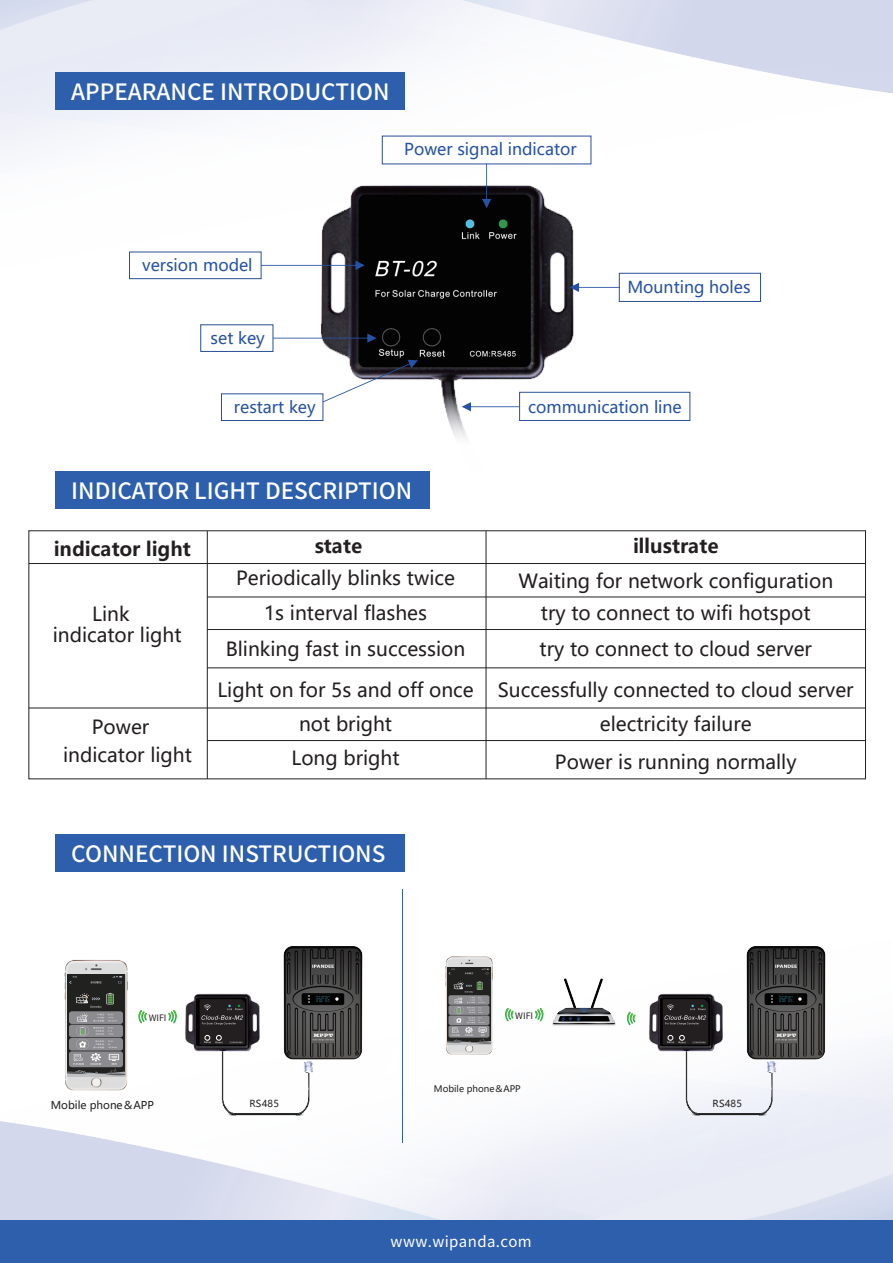
<style>
.page{position:relative;width:893px;height:1263px;background:#fff}
.page>*{position:absolute;margin:0;border:0;box-sizing:border-box;transform-origin:0 0}
.t1{font:500 22.5px "Source Han Sans CN";color:#fff}
.t2{font:19.2px/40.2px "Microsoft Ya Hei";color:#231f20;text-align:center}
.t3{font:700 19.2px "Microsoft Ya Hei";color:#231f20}
.t4{font:16.2px "Microsoft Ya Hei";color:#2552a4}
.t5{font:15px "Source Han Sans CN";letter-spacing:.025em;color:#fff}
.t6{font:10.65px "Microsoft Ya Hei";color:#231f20}
.t7{font:9.6px "Microsoft Ya Hei";letter-spacing:.025em;color:#231f20}
.t8{font:9px "Microsoft Ya Hei";color:#231f20}
.t9{font:8.85px "Source Han Sans CN";color:#231f20}
</style>
<div class="page">
<img style="left:0;top:0;width:893px;height:1220px">
<div style="left:0;top:1220px;width:893px;height:43px;background:#2d5fac"></div>
<div style="left:55px;top:72px;width:349px;height:38px;background:#2d5fac"></div>
<img style="left:287px;top:152px;width:328px;height:328px">
<svg style="left:570px;top:283px;width:49px;height:9px"></svg>
<div style="left:619px;top:273px;width:142px;height:29px;border:1px solid #2b4e97"></div>
<svg style="left:262px;top:261px;width:103px;height:9px"></svg>
<div style="left:129px;top:252px;width:133px;height:27px;border:1px solid #2b4e97"></div>
<svg style="left:273px;top:333px;width:104px;height:10px"></svg>
<div style="left:200px;top:324px;width:73px;height:28px;border:1px solid #2b4e97"></div>
<svg style="left:323px;top:360px;width:95px;height:42px"></svg>
<div style="left:221px;top:393px;width:102px;height:28px;border:1px solid #2b4e97"></div>
<svg style="left:482px;top:164px;width:9px;height:44px"></svg>
<div style="left:55px;top:471px;width:375px;height:38px;background:#2d5fac"></div>
<div style="left:55px;top:834px;width:349px;height:38px;background:#2d5fac"></div>
<svg style="left:462px;top:402px;width:57px;height:9px"></svg>
<div style="left:519px;top:392px;width:171px;height:29px;border:1px solid #2b4e97"></div>
<hr style="left:29px;top:563px;width:836px;height:1px;background:#231f20">
<hr style="left:207px;top:596px;width:658px;height:1px;background:#231f20">
<hr style="left:207px;top:667px;width:658px;height:1px;background:#231f20">
<hr style="left:207px;top:531px;width:1px;height:248px;background:#231f20">
<hr style="left:486px;top:531px;width:1px;height:248px;background:#231f20">
<hr style="left:207px;top:629px;width:658px;height:1px;background:#231f20">
<hr style="left:29px;top:707px;width:836px;height:1px;background:#231f20">
<hr style="left:207px;top:740px;width:658px;height:1px;background:#231f20">
<img style="left:443px;top:949px;width:55px;height:112px">
<img style="left:447px;top:968px;width:43px;height:76px">
<img style="left:731px;top:935px;width:111px;height:137px">
<img style="left:679px;top:1040px;width:104px;height:82px">
<img style="left:764px;top:1060px;width:15px;height:12px">
<img style="left:639px;top:982px;width:97px;height:85px">
<img style="left:658px;top:995px;width:54px;height:53px">
<svg style="left:663px;top:999px;width:45px;height:46px;background:#302d2e"></svg>
<img style="left:62px;top:949px;width:74px;height:150px">
<img style="left:67px;top:975px;width:57px;height:101px">
<svg style="left:168px;top:1010px;width:8px;height:13px"></svg>
<svg style="left:138px;top:1010px;width:9px;height:13px"></svg>
<img style="left:268px;top:935px;width:111px;height:137px">
<img style="left:216px;top:1040px;width:104px;height:82px">
<img style="left:301px;top:1060px;width:15px;height:12px">
<img style="left:176px;top:982px;width:97px;height:85px">
<img style="left:195px;top:995px;width:54px;height:53px">
<svg style="left:200px;top:999px;width:45px;height:46px;background:#302d2e"></svg>
<svg style="left:535px;top:1008px;width:8px;height:13px"></svg>
<svg style="left:505px;top:1008px;width:9px;height:13px"></svg>
<svg style="left:627px;top:1012px;width:8px;height:13px"></svg>
<img style="left:552px;top:971px;width:64px;height:64px">
<hr style="left:402px;top:889px;width:1px;height:253px;background:#3261a8">
<p class="t1" style="left:71px;top:79px;width:320px">APPEARANCE INTRODUCTION</p>
<p class="t4" style="left:404px;top:139px;width:174px">Power signal indicator</p>
<p class="t4" style="left:142px;top:254px;width:112px">version model</p>
<p class="t4" style="left:211px;top:327px;width:56px">set key</p>
<p class="t4" style="left:234px;top:396px;width:83px">restart key</p>
<p class="t4" style="left:627px;top:276px;width:125px">Mounting holes</p>
<p class="t4" style="left:528px;top:396px;width:155px">communication line</p>
<p class="t1" style="left:71px;top:478px;width:343px">INDICATOR LIGHT DESCRIPTION</p>
<p class="t3" style="left:54px;top:535px;width:138px">indicator light</p>
<p class="t2" style="left:53px;top:603px;width:130px;line-height:21.5px;text-align:left;text-indent:40px">Link indicator light</p>
<p class="t2" style="left:63px;top:713px;width:130px;line-height:28.2px;text-align:left;text-indent:29px">Power indicator light</p>
<p class="t3" style="left:314px;top:533px;width:49px">state</p>
<p class="t3" style="left:633px;top:533px;width:87px">illustrate</p>
<p class="t2" style="left:518px;top:564px;width:316px;line-height:32.2px">Waiting for network configuration try to connect to wifi hotspot</p>
<p class="t2" style="left:498px;top:629px;width:357px">try to connect to cloud server<br>Successfully connected to cloud server</p>
<p class="t2" style="left:555px;top:704px;width:243px;line-height:37.8px">electricity failure<br>Power is running normally</p>
<p class="t2" style="left:236px;top:561px;width:220px;line-height:34.5px">Periodically blinks twice<br>1s interval flashes</p>
<p class="t2" style="left:217px;top:629px;width:258px">Blinking fast in succession<br>Light on for 5s and off once</p>
<p class="t2" style="left:291px;top:706px;width:110px;line-height:34.3px">not bright<br>Long bright</p>
<p class="t1" style="left:71px;top:841px;width:316px">CONNECTION INSTRUCTIONS</p>
<p class="t9" style="left:149px;top:1012px;width:19px">WIFI</p>
<p class="t9" style="left:515px;top:1010px;width:19px">WIFI</p>
<p class="t8" style="left:434px;top:1082px;width:88px">Mobile phone＆APP</p>
<p class="t6" style="left:51px;top:1098px;width:105px">Mobile phone＆APP</p>
<p class="t7" style="left:712px;top:1097px;width:31px">RS485</p>
<p class="t7" style="left:249px;top:1097px;width:31px">RS485</p>
<p class="t5" style="left:391px;top:1233px;width:143px">www.wipanda.com</p>
</div>
